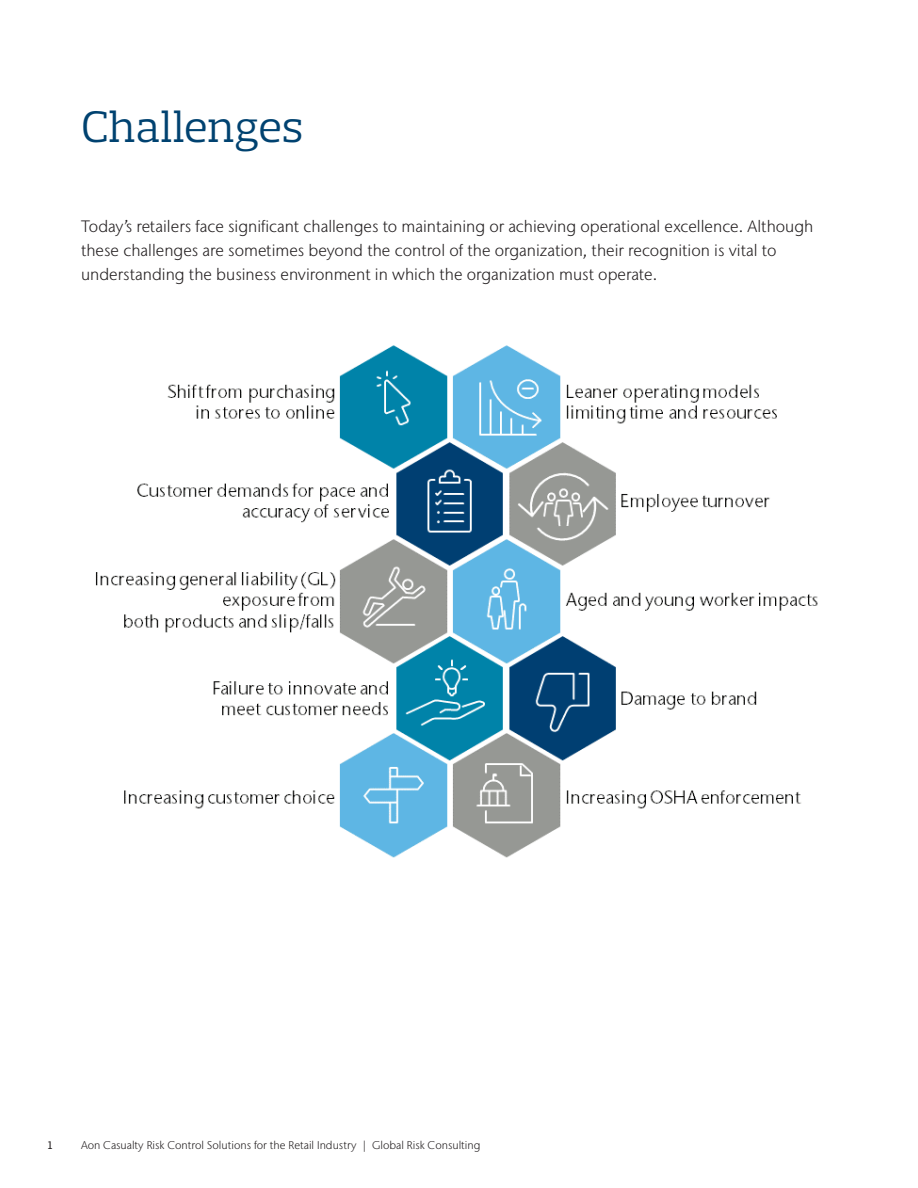
<style>
.page{position:relative;width:918px;height:1188px;background:#fff}
.page>*{position:absolute;margin:0;border:0;box-sizing:border-box;transform-origin:0 0}
.Main_Headline_PS_26{font:45px "Prelo Slab";letter-spacing:.005em;color:#004270}
.Intro_Copy_SS_11_16{font:300 16.5px/24px "Stone Sans IIITC Pro";color:#231f20}
.t1{font:300 11.25px "Stone Sans IIITC Pro";color:#231f20}
.t2{font:500 11.25px "Prelo Slab";color:#231f20}
</style>
<div class="page">
<img style="left:95px;top:345px;width:723px;height:513px">
<p class="Main_Headline_PS_26" style="left:81px;top:99px;width:224px">Challenges</p>
<p class="Intro_Copy_SS_11_16" style="left:81px;top:215px;width:734px">Today’s retailers face significant challenges to maintaining or achieving operational excellence. Although these challenges are sometimes beyond the control of the organization, their recognition is vital to understanding the business environment in which the organization must operate.</p>
<p class="t2" style="left:48px;top:1138px;width:6px">1</p>
<p class="t1" style="left:81px;top:1138px;width:401px">Aon Casualty Risk Control Solutions for the Retail Industry | Global Risk Consulting</p>
</div>
